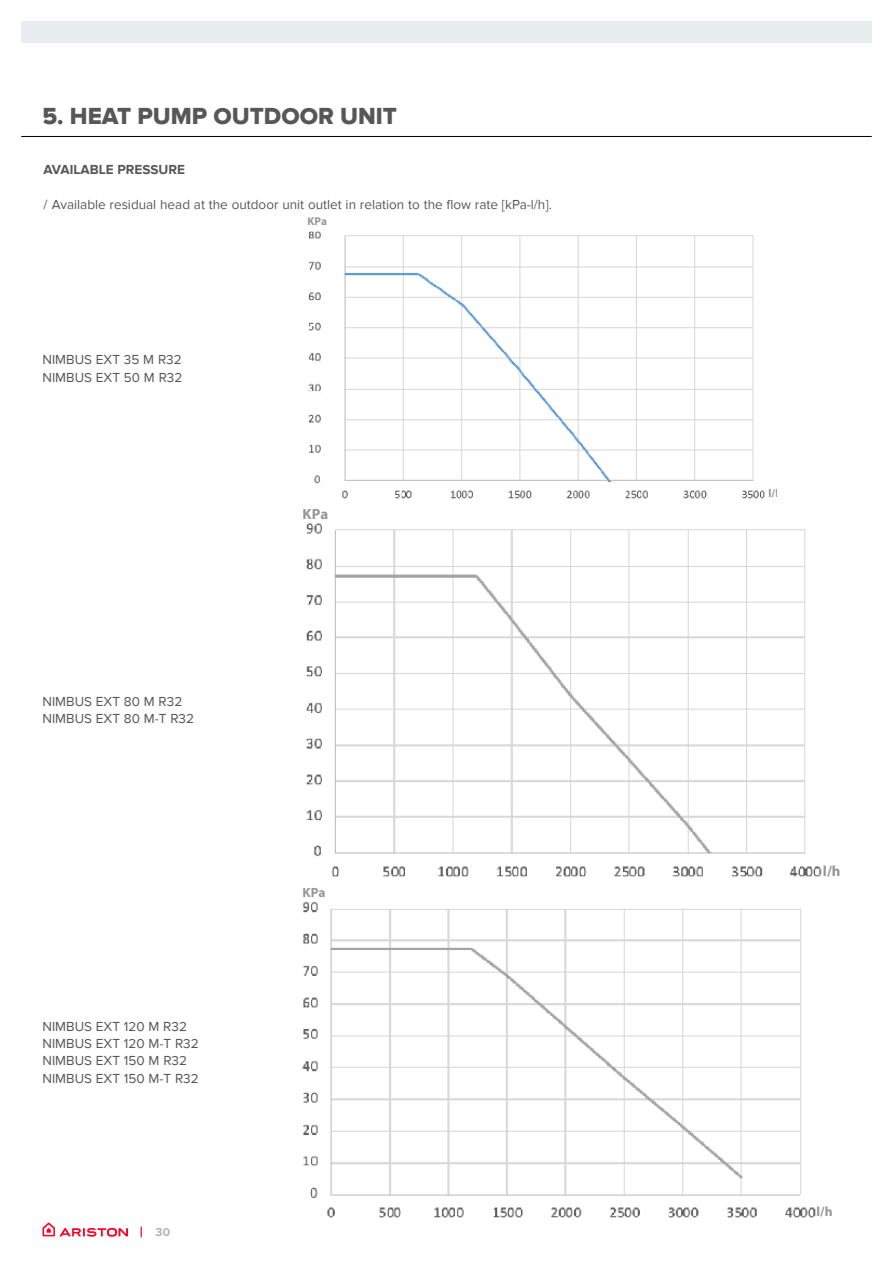
<style>
.page{position:relative;width:893px;height:1263px;background:#fff}
.page>*{position:absolute;margin:0;border:0;box-sizing:border-box;transform-origin:0 0}
.t1{font:24px "Proxima Nova Extrabld";color:#575756}
.t2{font:700 14.85px "Myriad Pro";color:#959695}
.t3{font:13.5px/17.2px "Proxima Nova";color:#575756}
.t4{font:700 13.5px "Proxima Nova";color:#575756}
.t5{font:700 13.35px "Myriad Pro";color:#959695}
.t6{font:700 12px "Proxima Nova";color:#b5b2b2}
.t7{font:700 11.25px "Myriad Pro";color:#959695}
.s1{font-size:15px;color:#ff0128}
</style>
<div class="page">
<hr style="left:21px;top:136px;width:851px;height:1px;background:#000">
<div style="left:21px;top:21px;width:851px;height:21px;background:#e7ecee"></div>
<svg style="left:43px;top:1222px;width:85px;height:15px"></svg>
<img style="left:308px;top:230px;width:457px;height:269px">
<svg style="left:319px;top:230px;width:17px;height:254px"></svg>
<img style="left:306px;top:522px;width:516px;height:356px">
<img style="left:302px;top:901px;width:514px;height:318px">
<h1 class="t1" style="left:43px;top:102px;width:356px">5. HEAT PUMP OUTDOOR UNIT</h1>
<p class="t4" style="left:43px;top:162px;width:143px">AVAILABLE PRESSURE</p>
<p class="t3" style="left:43px;top:196px;width:510px">/ Available residual head at the outdoor unit outlet in relation to the flow rate [kPa-l/h].</p>
<p class="t7" style="left:308px;top:214px;width:21px">KPa</p>
<p class="t3" style="left:43px;top:351px;width:141px">NIMBUS EXT 35 M R32<br>NIMBUS EXT 50 M R32</p>
<p class="t3" style="left:43px;top:693px;width:153px">NIMBUS EXT 80 M R32<br>NIMBUS EXT 80 M-T R32</p>
<p class="t3" style="left:43px;top:1018px;width:158px">NIMBUS EXT 120 M R32<br>NIMBUS EXT 120 M-T R32<br>NIMBUS EXT 150 M R32<br>NIMBUS EXT 150 M-T R32</p>
<p class="t6" style="left:140px;top:1225px;width:32px"><span class="s1">|</span> 30</p>
<p class="t2" style="left:303px;top:504px;width:27px">KPa</p>
<p class="t5" style="left:302px;top:884px;width:25px">KPa</p>
<p class="t7" style="left:768px;top:486px;width:15px">l/h</p>
<p class="t2" style="left:823px;top:862px;width:19px">l/h</p>
<p class="t5" style="left:817px;top:1203px;width:17px">l/h</p>
</div>
